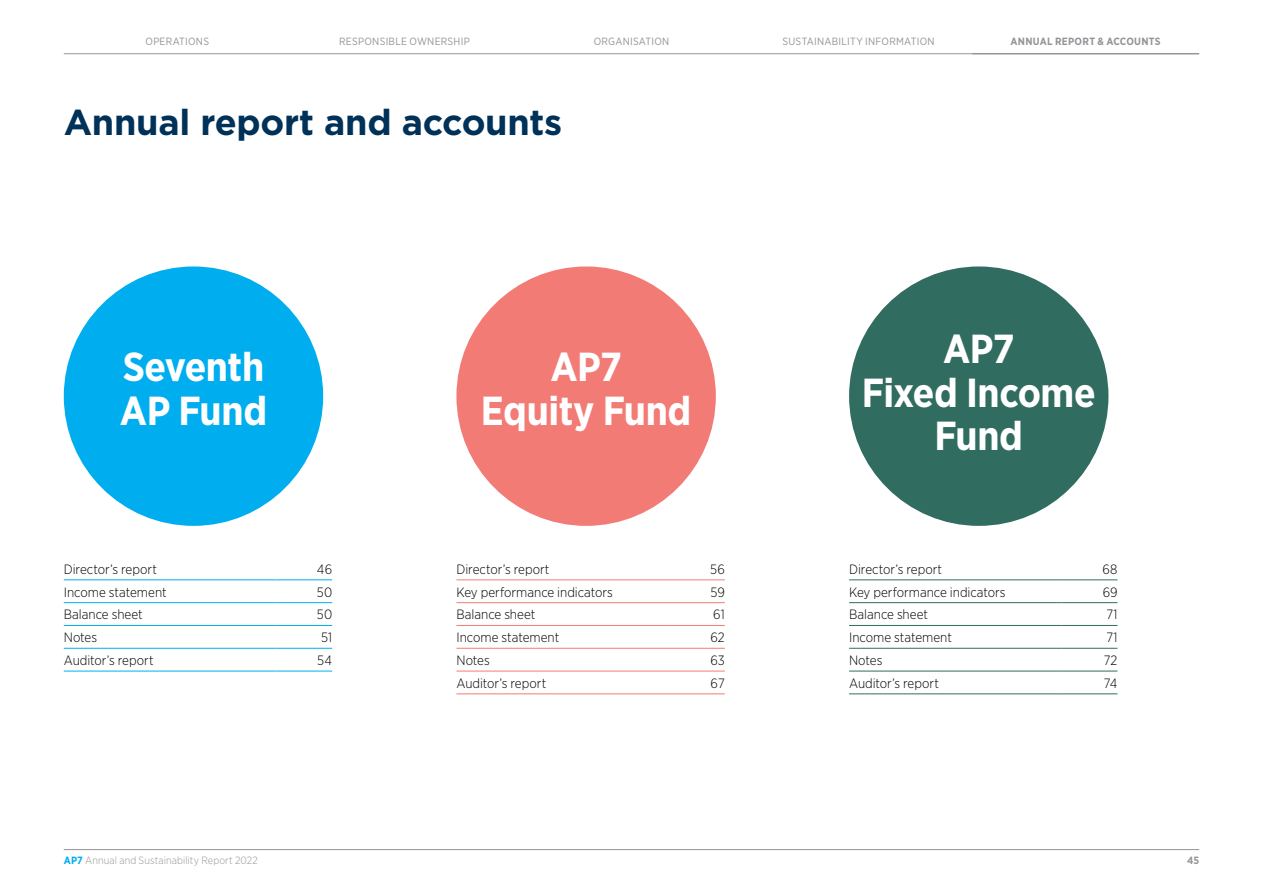
<style>
.page{position:relative;width:1263px;height:893px;background:#fff}
.page>*{position:absolute;margin:0;border:0;box-sizing:border-box;transform-origin:0 0}
.t1{font:700 40.5px/43.5px "Gotham Narrow";letter-spacing:-.01em;color:#fff;text-align:center}
.t2{font:700 36px "Gotham";letter-spacing:-.01em;color:#003158}
.t3{font:300 13.5px "Gotham Narrow";color:#000}
.t4{font:10.5px "Gotham Narrow";letter-spacing:.025em;color:#939598}
.t5{font:300 10.5px "Gotham Narrow";letter-spacing:.01em;color:#939598}
.t6{font:700 10.5px "Gotham Narrow";letter-spacing:.025em;color:#939598}
.s1{font-weight:700;color:#00aeef}
</style>
<div class="page">
<hr style="left:64px;top:849px;width:1135px;height:1px;background:#939598">
<hr style="left:518px;top:53px;width:227px;height:1px;background:#939598">
<hr style="left:745px;top:53px;width:227px;height:1px;background:#939598">
<hr style="left:972px;top:53px;width:227px;height:1px;background:#939598">
<hr style="left:291px;top:53px;width:227px;height:1px;background:#939598">
<hr style="left:64px;top:53px;width:227px;height:1px;background:#939598">
<hr style="left:64px;top:580px;width:212px;height:1px;background:#00aeef">
<hr style="left:276px;top:580px;width:56px;height:1px;background:#00aeef">
<hr style="left:64px;top:602px;width:212px;height:1px;background:#00aeef">
<hr style="left:276px;top:602px;width:56px;height:1px;background:#00aeef">
<hr style="left:64px;top:625px;width:212px;height:1px;background:#00aeef">
<hr style="left:276px;top:625px;width:56px;height:1px;background:#00aeef">
<hr style="left:64px;top:648px;width:212px;height:1px;background:#00aeef">
<hr style="left:276px;top:648px;width:56px;height:1px;background:#00aeef">
<hr style="left:64px;top:671px;width:212px;height:1px;background:#00aeef">
<hr style="left:276px;top:671px;width:56px;height:1px;background:#00aeef">
<hr style="left:456px;top:580px;width:213px;height:1px;background:#f37b76">
<hr style="left:669px;top:580px;width:56px;height:1px;background:#f37b76">
<hr style="left:456px;top:602px;width:213px;height:1px;background:#f37b76">
<hr style="left:669px;top:602px;width:56px;height:1px;background:#f37b76">
<hr style="left:456px;top:625px;width:213px;height:1px;background:#f37b76">
<hr style="left:669px;top:625px;width:56px;height:1px;background:#f37b76">
<hr style="left:456px;top:648px;width:213px;height:1px;background:#f37b76">
<hr style="left:669px;top:648px;width:56px;height:1px;background:#f37b76">
<hr style="left:456px;top:671px;width:213px;height:1px;background:#f37b76">
<hr style="left:669px;top:671px;width:56px;height:1px;background:#f37b76">
<hr style="left:456px;top:694px;width:213px;height:1px;background:#f37b76">
<hr style="left:669px;top:694px;width:56px;height:1px;background:#f37b76">
<hr style="left:849px;top:580px;width:213px;height:1px;background:#316c61">
<hr style="left:1062px;top:580px;width:55px;height:1px;background:#316c61">
<hr style="left:849px;top:602px;width:213px;height:1px;background:#316c61">
<hr style="left:1062px;top:602px;width:55px;height:1px;background:#316c61">
<hr style="left:849px;top:625px;width:213px;height:1px;background:#316c61">
<hr style="left:1062px;top:625px;width:55px;height:1px;background:#316c61">
<hr style="left:849px;top:648px;width:213px;height:1px;background:#316c61">
<hr style="left:1062px;top:648px;width:55px;height:1px;background:#316c61">
<hr style="left:849px;top:671px;width:213px;height:1px;background:#316c61">
<hr style="left:1062px;top:671px;width:55px;height:1px;background:#316c61">
<hr style="left:849px;top:694px;width:213px;height:1px;background:#316c61">
<hr style="left:1062px;top:694px;width:55px;height:1px;background:#316c61">
<div style="left:64px;top:266px;width:259px;height:260px;background:#00aeef;border-radius:50%"></div>
<div style="left:456px;top:266px;width:260px;height:260px;background:#f37b76;border-radius:50%"></div>
<div style="left:849px;top:266px;width:259px;height:260px;background:#316c61;border-radius:50%"></div>
<p class="t4" style="left:146px;top:35px;width:65px">OPERATIONS</p>
<p class="t4" style="left:339px;top:35px;width:132px">RESPONSIBLE OWNERSHIP</p>
<p class="t4" style="left:594px;top:35px;width:77px">ORGANISATION</p>
<p class="t4" style="left:782px;top:35px;width:154px">SUSTAINABILITY INFORMATION</p>
<p class="t6" style="left:1011px;top:35px;width:152px">ANNUAL REPORT &amp; ACCOUNTS</p>
<h2 class="t2" style="left:64px;top:98px;width:500px">Annual report and accounts</h2>
<h1 class="t1" style="left:120px;top:345px;width:149px;text-align:left">Seventh<br>AP Fund</h1>
<h1 class="t1" style="left:481px;top:345px;width:212px">AP7<br>Equity Fund</h1>
<p class="t3" style="left:64px;top:561px;width:95px">Director’s report</p>
<p class="t3" style="left:317px;top:561px;width:17px">46</p>
<p class="t3" style="left:64px;top:584px;width:104px">Income statement</p>
<p class="t3" style="left:317px;top:584px;width:17px">50</p>
<p class="t3" style="left:64px;top:606px;width:80px">Balance sheet</p>
<p class="t3" style="left:317px;top:606px;width:17px">50</p>
<p class="t3" style="left:64px;top:629px;width:35px">Notes</p>
<p class="t3" style="left:321px;top:629px;width:13px">51</p>
<p class="t3" style="left:64px;top:652px;width:91px">Auditor’s report</p>
<p class="t3" style="left:317px;top:652px;width:16px">54</p>
<p class="t3" style="left:456px;top:561px;width:95px">Director’s report</p>
<p class="t3" style="left:710px;top:561px;width:16px">56</p>
<p class="t3" style="left:456px;top:584px;width:158px">Key performance indicators</p>
<p class="t3" style="left:711px;top:584px;width:16px">59</p>
<p class="t3" style="left:456px;top:606px;width:80px">Balance sheet</p>
<p class="t3" style="left:713px;top:606px;width:13px">61</p>
<p class="t3" style="left:456px;top:629px;width:104px">Income statement</p>
<p class="t3" style="left:711px;top:629px;width:16px">62</p>
<p class="t3" style="left:456px;top:652px;width:35px">Notes</p>
<p class="t3" style="left:710px;top:652px;width:16px">63</p>
<p class="t3" style="left:456px;top:675px;width:91px">Auditor’s report</p>
<p class="t3" style="left:711px;top:675px;width:16px">67</p>
<h1 class="t1" style="left:862px;top:327px;width:235px">AP7<br>Fixed Income<br>Fund</h1>
<p class="t3" style="left:849px;top:561px;width:95px">Director’s report</p>
<p class="t3" style="left:1102px;top:561px;width:16px">68</p>
<p class="t3" style="left:849px;top:584px;width:158px">Key performance indicators</p>
<p class="t3" style="left:1103px;top:584px;width:16px">69</p>
<p class="t3" style="left:849px;top:606px;width:80px">Balance sheet</p>
<p class="t3" style="left:1106px;top:606px;width:13px">71</p>
<p class="t3" style="left:849px;top:629px;width:104px">Income statement</p>
<p class="t3" style="left:1106px;top:629px;width:13px">71</p>
<p class="t3" style="left:849px;top:652px;width:35px">Notes</p>
<p class="t3" style="left:1104px;top:652px;width:15px">72</p>
<p class="t3" style="left:849px;top:675px;width:91px">Auditor’s report</p>
<p class="t3" style="left:1104px;top:675px;width:15px">74</p>
<p class="t5" style="left:64px;top:854px;width:196px"><span class="s1">AP7</span> Annual and Sustainability Report 2022</p>
<p class="t6" style="left:1187px;top:853px;width:14px">45</p>
</div>
